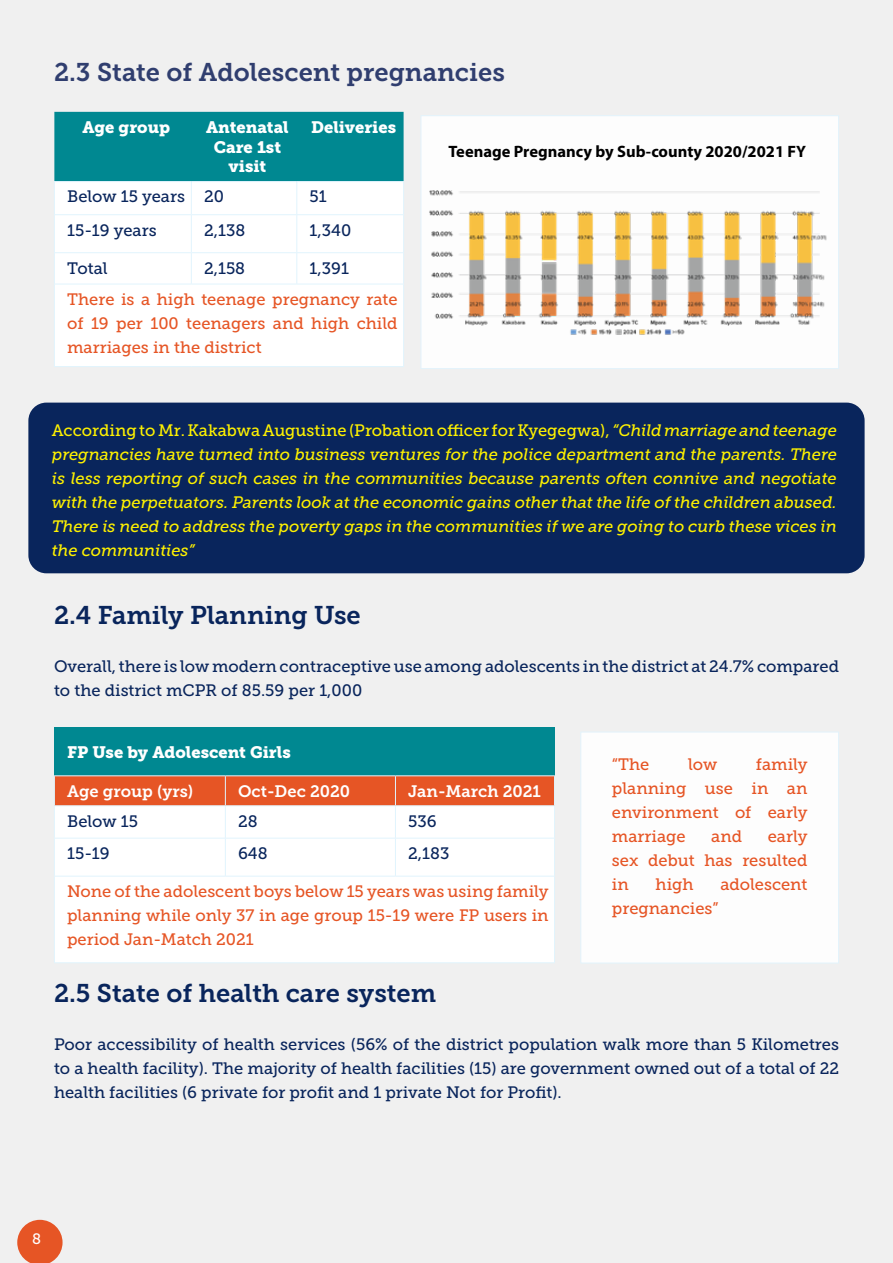
<style>
.page{position:relative;width:893px;height:1263px;background:#f0f0f0}
.page>*{position:absolute;margin:0;border:0;box-sizing:border-box;transform-origin:0 0}
.t1{font:25.5px "Museo Slab 700";color:#09255c}
.t2{font:25.5px "Museo Slab 700";color:#303e6f}
.t3{font:italic 16.5px/24px "Museo Slab 500";color:#fff200;text-align:justify}
.t4{font:16.5px/24px "Museo Slab 500";color:#09255c}
.t5{font:16.5px/24px "Museo Slab 500";color:#e65525;text-align:justify}
.t6{font:16.5px/19.8px "Museo Slab 900";color:#fff;text-align:center}
.t7{font:700 16.5px "Myriad Pro";color:#000}
.t8{font:16.5px "Museo Slab 700";color:#fff}
.t9{font:15px "Museo Slab 500";color:#fff}
.s1{font-style:normal}
</style>
<div class="page">
<div style="left:28px;top:403px;width:837px;height:170px;background:#09255c;border-radius:18px"></div>
<div style="left:54px;top:728px;width:501px;height:48px;background:#008891"></div>
<div style="left:55px;top:806px;width:499px;height:156px;background:#fff"></div>
<hr style="left:54px;top:775px;width:171px;height:1px;background:#e1f4fd">
<hr style="left:225px;top:775px;width:170px;height:1px;background:#e1f4fd">
<hr style="left:395px;top:775px;width:160px;height:1px;background:#e1f4fd">
<hr style="left:54px;top:806px;width:1px;height:32px;background:#e1f4fd">
<hr style="left:225px;top:806px;width:1px;height:32px;background:#e1f4fd">
<hr style="left:395px;top:806px;width:1px;height:32px;background:#e1f4fd">
<hr style="left:54px;top:838px;width:171px;height:1px;background:#e1f4fd">
<hr style="left:54px;top:838px;width:1px;height:38px;background:#e1f4fd">
<hr style="left:225px;top:838px;width:170px;height:1px;background:#e1f4fd">
<hr style="left:225px;top:838px;width:1px;height:38px;background:#e1f4fd">
<hr style="left:395px;top:838px;width:160px;height:1px;background:#e1f4fd">
<hr style="left:395px;top:838px;width:1px;height:38px;background:#e1f4fd">
<hr style="left:54px;top:876px;width:171px;height:1px;background:#e1f4fd">
<hr style="left:54px;top:876px;width:1px;height:86px;background:#e1f4fd">
<hr style="left:225px;top:876px;width:170px;height:1px;background:#e1f4fd">
<hr style="left:395px;top:876px;width:160px;height:1px;background:#e1f4fd">
<hr style="left:54px;top:962px;width:171px;height:1px;background:#e1f4fd">
<hr style="left:225px;top:962px;width:170px;height:1px;background:#e1f4fd">
<hr style="left:395px;top:962px;width:160px;height:1px;background:#e1f4fd">
<svg style="left:54px;top:776px;width:501px;height:30px;background:#e55c2f"></svg>
<hr style="left:554px;top:806px;width:1px;height:32px;background:#e1f4fd">
<hr style="left:554px;top:838px;width:1px;height:38px;background:#e1f4fd">
<hr style="left:554px;top:876px;width:1px;height:86px;background:#e1f4fd">
<div style="left:580px;top:732px;width:259px;height:231px;background:#fff;border:1px solid #e1f4fd"></div>
<svg style="left:17px;top:1220px;width:46px;height:43px"></svg>
<div style="left:54px;top:112px;width:350px;height:69px;background:#008891"></div>
<div style="left:55px;top:182px;width:348px;height:184px;background:#fff"></div>
<hr style="left:54px;top:182px;width:1px;height:32px;background:#e1f4fd">
<hr style="left:191px;top:182px;width:1px;height:32px;background:#e1f4fd">
<hr style="left:296px;top:182px;width:1px;height:32px;background:#e1f4fd">
<hr style="left:54px;top:214px;width:137px;height:1px;background:#e1f4fd">
<hr style="left:54px;top:215px;width:1px;height:37px;background:#e1f4fd">
<hr style="left:191px;top:214px;width:106px;height:1px;background:#e1f4fd">
<hr style="left:191px;top:215px;width:1px;height:37px;background:#e1f4fd">
<hr style="left:297px;top:214px;width:107px;height:1px;background:#e1f4fd">
<hr style="left:296px;top:215px;width:1px;height:37px;background:#e1f4fd">
<hr style="left:54px;top:252px;width:137px;height:1px;background:#e1f4fd">
<hr style="left:54px;top:253px;width:1px;height:31px;background:#e1f4fd">
<hr style="left:191px;top:252px;width:106px;height:1px;background:#e1f4fd">
<hr style="left:191px;top:253px;width:1px;height:31px;background:#e1f4fd">
<hr style="left:297px;top:252px;width:107px;height:1px;background:#e1f4fd">
<hr style="left:296px;top:253px;width:1px;height:31px;background:#e1f4fd">
<hr style="left:54px;top:284px;width:137px;height:1px;background:#e1f4fd">
<hr style="left:54px;top:284px;width:1px;height:82px;background:#e1f4fd">
<hr style="left:191px;top:284px;width:106px;height:1px;background:#e1f4fd">
<hr style="left:297px;top:284px;width:107px;height:1px;background:#e1f4fd">
<hr style="left:54px;top:366px;width:137px;height:1px;background:#e1f4fd">
<hr style="left:191px;top:366px;width:106px;height:1px;background:#e1f4fd">
<hr style="left:297px;top:366px;width:107px;height:1px;background:#e1f4fd">
<hr style="left:403px;top:253px;width:1px;height:31px;background:#e1f4fd">
<hr style="left:403px;top:182px;width:1px;height:32px;background:#e1f4fd">
<hr style="left:403px;top:215px;width:1px;height:37px;background:#e1f4fd">
<hr style="left:403px;top:284px;width:1px;height:82px;background:#e1f4fd">
<hr style="left:54px;top:181px;width:137px;height:1px;background:#e1f4fd">
<hr style="left:191px;top:181px;width:106px;height:1px;background:#e1f4fd">
<hr style="left:297px;top:181px;width:107px;height:1px;background:#e1f4fd">
<div style="left:421px;top:115px;width:418px;height:254px;background:#fff;border:1px solid #e1f4fd"></div>
<img style="left:429px;top:190px;width:398px;height:145px">
<h1 class="t2" style="left:54px;top:57px;width:452px">2.3 State of Adolescent pregnancies</h1>
<p class="t6" style="left:82px;top:117px;width:89px">Age group</p>
<p class="t6" style="left:206px;top:117px;width:84px">Antenatal<br>Care 1st visit</p>
<p class="t6" style="left:311px;top:117px;width:87px">Deliveries</p>
<p class="t4" style="left:67px;top:185px;width:158px">Below 15 years 20</p>
<p class="t4" style="left:310px;top:185px;width:19px">51</p>
<p class="t4" style="left:67px;top:218px;width:91px">15-19 years</p>
<p class="t4" style="left:204px;top:218px;width:43px">2,138</p>
<p class="t4" style="left:310px;top:218px;width:43px">1,340</p>
<p class="t4" style="left:67px;top:256px;width:42px">Total</p>
<p class="t4" style="left:204px;top:256px;width:43px">2,158</p>
<p class="t4" style="left:310px;top:256px;width:41px">1,391</p>
<p class="t5" style="left:67px;top:287px;width:332px">There is a high teenage pregnancy rate of 19 per 100 teenagers and high child marriages in the district</p>
<p class="t7" style="left:449px;top:140px;width:359px">Teenage Pregnancy by Sub-county 2020/2021 FY</p>
<p class="t3" style="left:52px;top:419px;width:786px"><span class="s1">According to Mr. Kakabwa Augustine (Probation officer for Kyegegwa),</span> “Child marriage and teenage pregnancies have turned into business ventures for the police department and the parents. There is less reporting of such cases in the communities because parents often connive and negotiate with the perpetuators. Parents look at the economic gains other that the life of the children abused.<br>There is need to address the poverty gaps in the communities if we are going to curb these vices in the communities”</p>
<h1 class="t1" style="left:54px;top:601px;width:308px">2.4 Family Planning Use</h1>
<p class="t4" style="left:54px;top:655px;width:786px">Overall, there is low modern contraceptive use among adolescents in the district at 24.7% compared to the district mCPR of 85.59 per 1,000</p>
<p class="t6" style="left:67px;top:742px;width:225px">FP Use by Adolescent Girls</p>
<p class="t8" style="left:67px;top:782px;width:128px">Age group (yrs)</p>
<p class="t8" style="left:238px;top:782px;width:114px">Oct-Dec 2020</p>
<p class="t8" style="left:408px;top:782px;width:134px">Jan-March 2021</p>
<p class="t4" style="left:67px;top:809px;width:72px">Below 15</p>
<p class="t4" style="left:238px;top:809px;width:21px">28</p>
<p class="t4" style="left:408px;top:809px;width:30px">536</p>
<p class="t4" style="left:67px;top:841px;width:44px">15-19</p>
<p class="t4" style="left:238px;top:841px;width:31px">648</p>
<p class="t4" style="left:408px;top:841px;width:43px">2,183</p>
<p class="t5" style="left:67px;top:879px;width:483px">None of the adolescent boys below 15 years was using family planning while only 37 in age group 15-19 were FP users in period Jan-Match 2021</p>
<h1 class="t1" style="left:54px;top:979px;width:384px">2.5 State of health care system</h1>
<p class="t4" style="left:54px;top:1032px;width:787px;text-align:justify">Poor accessibility of health services (56% of the district population walk more than 5 Kilometres to a health facility). The majority of health facilities (15) are government owned out of a total of 22 health facilities (6 private for profit and 1 private Not for Profit).</p>
<p class="t5" style="left:612px;top:752px;width:39px">“The</p>
<p class="t5" style="left:688px;top:752px;width:31px">low</p>
<p class="t5" style="left:612px;top:752px;width:197px;text-indent:144px">family planning use in an environment of early marriage</p>
<p class="t5" style="left:612px;top:824px;width:197px;text-indent:156px">early sex debut has resulted in</p>
<p class="t5" style="left:711px;top:824px;width:32px">and</p>
<p class="t5" style="left:656px;top:872px;width:39px">high</p>
<p class="t5" style="left:720px;top:872px;width:89px">adolescent</p>
<p class="t5" style="left:612px;top:896px;width:108px">pregnancies”</p>
<p class="t9" style="left:26px;top:1226px;width:10px">6</p>
<p class="t9" style="left:32px;top:1230px;width:10px">8</p>
</div>
